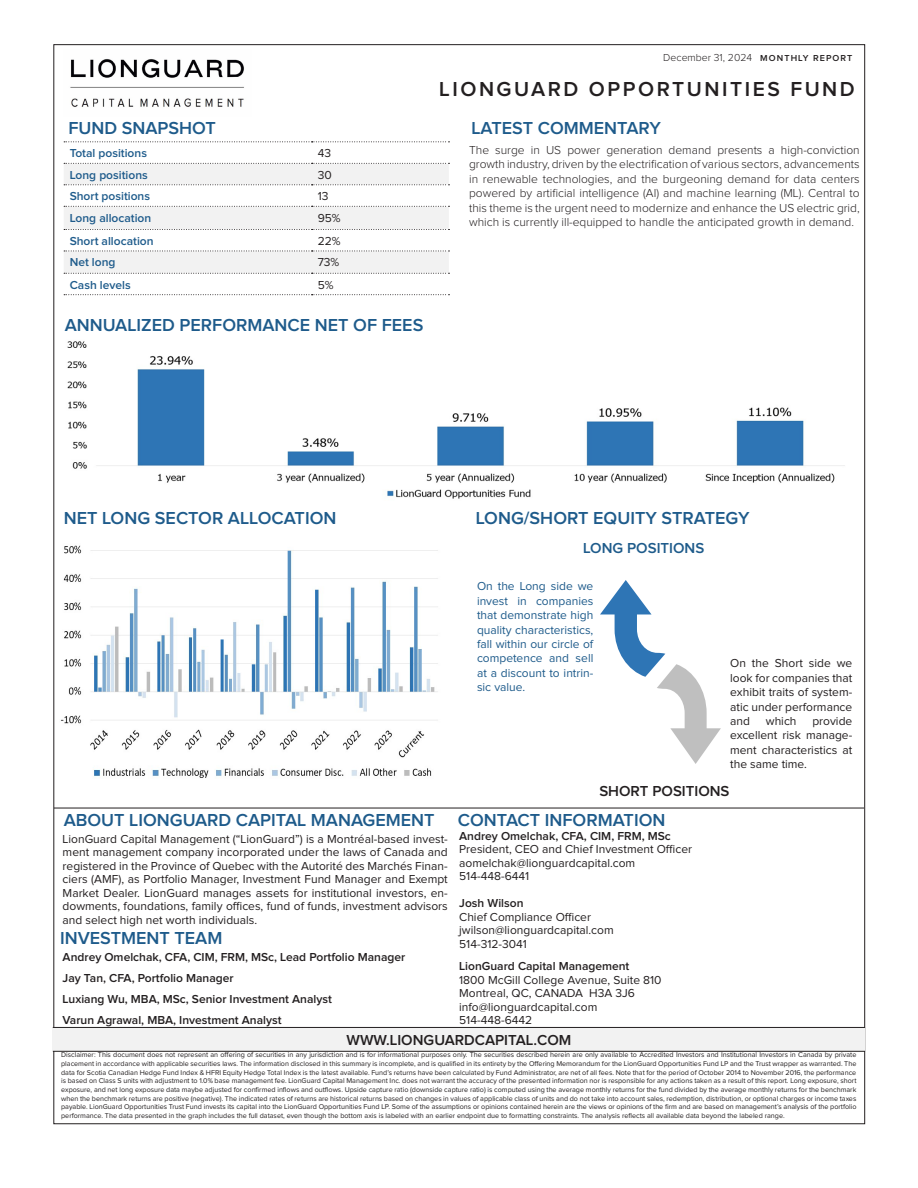
<style>
.page{position:relative;width:918px;height:1188px;background:#fff}
.page>*{position:absolute;margin:0;border:0;box-sizing:border-box;transform-origin:0 0}
.t1{font:600 21px "Proxima Nova";letter-spacing:.12em;color:#231f20}
.t2{font:600 18px "Proxima Nova";color:#1e5b8b}
.t3{font:600 15px "Proxima Nova";color:#231f20}
.t4{font:600 15px "Proxima Nova";color:#1e5b8b}
.t5{font:12px/14.4px "Proxima Nova";color:#231f20;text-align:justify}
.t6{font:300 12px/14.4px "Proxima Nova";color:#231f20;text-align:justify}
.t7{font:600 12px "Proxima Nova";color:#231f20}
.t8{font:12px/14.4px "Proxima Nova";color:#1e5b8b;text-align:justify}
.t9{font:600 12px "Proxima Nova";color:#1e5b8b}
.t10{font:300 10.5px "Proxima Nova";color:#231f20}
.t11{font:7.2px/8.7px "Proxima Nova";color:#231f20;text-align:justify}
.s1{font-weight:600;font-size:9px}
</style>
<div class="page">
<img style="left:70px;top:59px;width:174px;height:48px">
<svg style="left:64px;top:141px;width:386px;height:1px"></svg>
<svg style="left:64px;top:163px;width:386px;height:111px"></svg>
<svg style="left:64px;top:294px;width:386px;height:1px"></svg>
<svg style="left:600px;top:580px;width:121px;height:184px"></svg>
<hr style="left:54px;top:808px;width:810px;height:1px;background:#231f20">
<img style="left:60px;top:545px;width:378px;height:233px">
<div style="left:53px;top:1027px;width:812px;height:24px;background:#f2f2f2"></div>
<hr style="left:53px;top:1027px;width:812px;height:1px;background:#231f20">
<hr style="left:53px;top:1051px;width:812px;height:1px;background:#231f20">
<img style="left:67px;top:341px;width:778px;height:158px">
<p class="t10" style="left:663px;top:52px;width:191px">December 31, 2024 <span class="s1">MONTHLY REPORT</span></p>
<p class="t1" style="left:439px;top:77px;width:417px">LIONGUARD OPPORTUNITIES FUND</p>
<p class="t2" style="left:68px;top:118px;width:149px">FUND SNAPSHOT</p>
<p class="t2" style="left:471px;top:118px;width:191px">LATEST COMMENTARY</p>
<p class="t9" style="left:70px;top:147px;width:79px">Total positions</p>
<p class="t5" style="left:318px;top:146px;width:15px">43</p>
<p class="t9" style="left:70px;top:168px;width:80px">Long positions</p>
<p class="t5" style="left:318px;top:168px;width:16px">30</p>
<p class="t9" style="left:70px;top:190px;width:82px">Short positions</p>
<p class="t5" style="left:318px;top:189px;width:12px">13</p>
<p class="t9" style="left:70px;top:211px;width:83px">Long allocation</p>
<p class="t5" style="left:318px;top:211px;width:24px">95%</p>
<p class="t9" style="left:70px;top:234px;width:85px">Short allocation</p>
<p class="t5" style="left:318px;top:234px;width:24px">22%</p>
<p class="t9" style="left:70px;top:256px;width:47px">Net long</p>
<p class="t5" style="left:318px;top:256px;width:23px">73%</p>
<p class="t9" style="left:70px;top:278px;width:63px">Cash levels</p>
<p class="t5" style="left:318px;top:278px;width:17px">5%</p>
<p class="t2" style="left:65px;top:315px;width:360px">ANNUALIZED PERFORMANCE NET OF FEES</p>
<p class="t6" style="left:469px;top:143px;width:392px">The surge in US power generation demand presents a high-conviction growth industry, driven by the electrification of various sectors, advancements in renewable technologies, and the burgeoning demand for data centers powered by artificial intelligence (AI) and machine learning (ML). Central to this theme is the urgent need to modernize and enhance the US electric grid, which is currently ill-equipped to handle the anticipated growth in demand.</p>
<p class="t2" style="left:64px;top:508px;width:274px">NET LONG SECTOR ALLOCATION</p>
<p class="t2" style="left:476px;top:508px;width:275px">LONG/SHORT EQUITY STRATEGY</p>
<p class="t4" style="left:583px;top:539px;width:123px">LONG POSITIONS</p>
<p class="t8" style="left:477px;top:579px;width:118px">On the Long side we invest in companies that demonstrate high quality characteristics, fall within our circle of competence and sell at a discount to intrin&shy;sic value.</p>
<p class="t5" style="left:730px;top:657px;width:124px">On the Short side we look for companies that exhibit traits of system&shy;atic under performance and</p>
<p class="t5" style="left:730px;top:714px;width:124px;text-indent:82px">provide excellent risk manage&shy;ment characteristics at the same time.</p>
<p class="t5" style="left:766px;top:714px;width:32px">which</p>
<p class="t3" style="left:599px;top:783px;width:132px">SHORT POSITIONS</p>
<p class="t2" style="left:64px;top:810px;width:372px">ABOUT LIONGUARD CAPITAL MANAGEMENT</p>
<p class="t2" style="left:458px;top:810px;width:209px">CONTACT INFORMATION</p>
<p class="t5" style="left:63px;top:832px;width:387px;line-height:13.5px">LionGuard Capital Management (“LionGuard”) is a Montréal-based invest&shy;ment management company incorporated under the laws of Canada and registered in the Province of Quebec with the Autorité des Marchés Finan&shy;ciers (AMF), as Portfolio Manager, Investment Fund Manager and Exempt Market Dealer. LionGuard manages assets for institutional investors, en&shy;dowments, foundations, family offices, fund of funds, investment advisors and select high net worth individuals.</p>
<p class="t7" style="left:63px;top:950px;width:344px">Andrey Omelchak, CFA, CIM, FRM, MSc, Lead Portfolio Manager</p>
<p class="t7" style="left:63px;top:971px;width:173px">Jay Tan, CFA, Portfolio Manager</p>
<p class="t7" style="left:63px;top:992px;width:271px">Luxiang Wu, MBA, MSc, Senior Investment Analyst</p>
<p class="t7" style="left:63px;top:1013px;width:220px">Varun Agrawal, MBA, Investment Analyst</p>
<p class="t2" style="left:60px;top:928px;width:164px">INVESTMENT TEAM</p>
<p class="t7" style="left:459px;top:829px;width:213px">Andrey Omelchak, CFA, CIM, FRM, MSc</p>
<p class="t5" style="left:459px;top:842px;width:234px">President, CEO and Chief Investment Officer</p>
<p class="t5" style="left:459px;top:856px;width:178px">aomelchak@lionguardcapital.com</p>
<p class="t5" style="left:459px;top:869px;width:71px">514-448-6441</p>
<p class="t7" style="left:459px;top:896px;width:66px">Josh Wilson</p>
<p class="t5" style="left:459px;top:910px;width:133px">Chief Compliance Officer</p>
<p class="t5" style="left:459px;top:923px;width:156px">jwilson@lionguardcapital.com</p>
<p class="t5" style="left:459px;top:937px;width:69px">514-312-3041</p>
<p class="t7" style="left:459px;top:959px;width:172px">LionGuard Capital Management</p>
<p class="t5" style="left:459px;top:973px;width:204px">1800 McGill College Avenue, Suite 810</p>
<p class="t5" style="left:459px;top:986px;width:177px">Montreal, QC, CANADA H3A 3J6</p>
<p class="t5" style="left:459px;top:1000px;width:140px">info@lionguardcapital.com</p>
<p class="t5" style="left:459px;top:1013px;width:74px">514-448-6442</p>
<p class="t3" style="left:346px;top:1032px;width:226px">WWW.LIONGUARDCAPITAL.COM</p>
<p class="t11" style="left:61px;top:1051px;width:797px">Disclaimer: This document does not represent an offering of securities in any jurisdiction and is for informational purposes only. The securities described herein are only available to Accredited Investors and Institutional Investors in Canada by private placement in accordance with applicable securities laws. The information disclosed in this summary is incomplete, and is qualified in its entirety by the Offering Memorandum for the LionGuard Opportunities Fund LP and the Trust wrapper as warranted. The data for Scotia Canadian Hedge Fund Index &amp; HFRI Equity Hedge Total Index is the latest available. Fund’s returns have been calculated by Fund Administrator, are net of all fees. Note that for the period of October 2014 to November 2016, the performance is based on Class S units with adjustment to 1.0% base management fee. LionGuard Capital Management Inc. does not warrant the accuracy of the presented information nor is responsible for any actions taken as a result of this report. Long exposure, short exposure, and net long exposure data maybe adjusted for confirmed inflows and outflows. Upside capture ratio (downside capture ratio) is computed using the average monthly returns for the fund divided by the average monthly returns for the benchmark when the benchmark returns are positive (negative). The indicated rates of returns are historical returns based on changes in values of applicable class of units and do not take into account sales, redemption, distribution, or optional charges or income taxes payable. LionGuard Opportunities Trust Fund invests its capital into the LionGuard Opportunities Fund LP. Some of the assumptions or opinions contained herein are the views or opinions of the firm and are based on management’s analysis of the portfolio performance. The data presented in the graph includes the full dataset, even though the bottom axis is labeled with an earlier endpoint due to formatting constraints. The analysis reflects all available data beyond the labeled range.</p>
</div>
